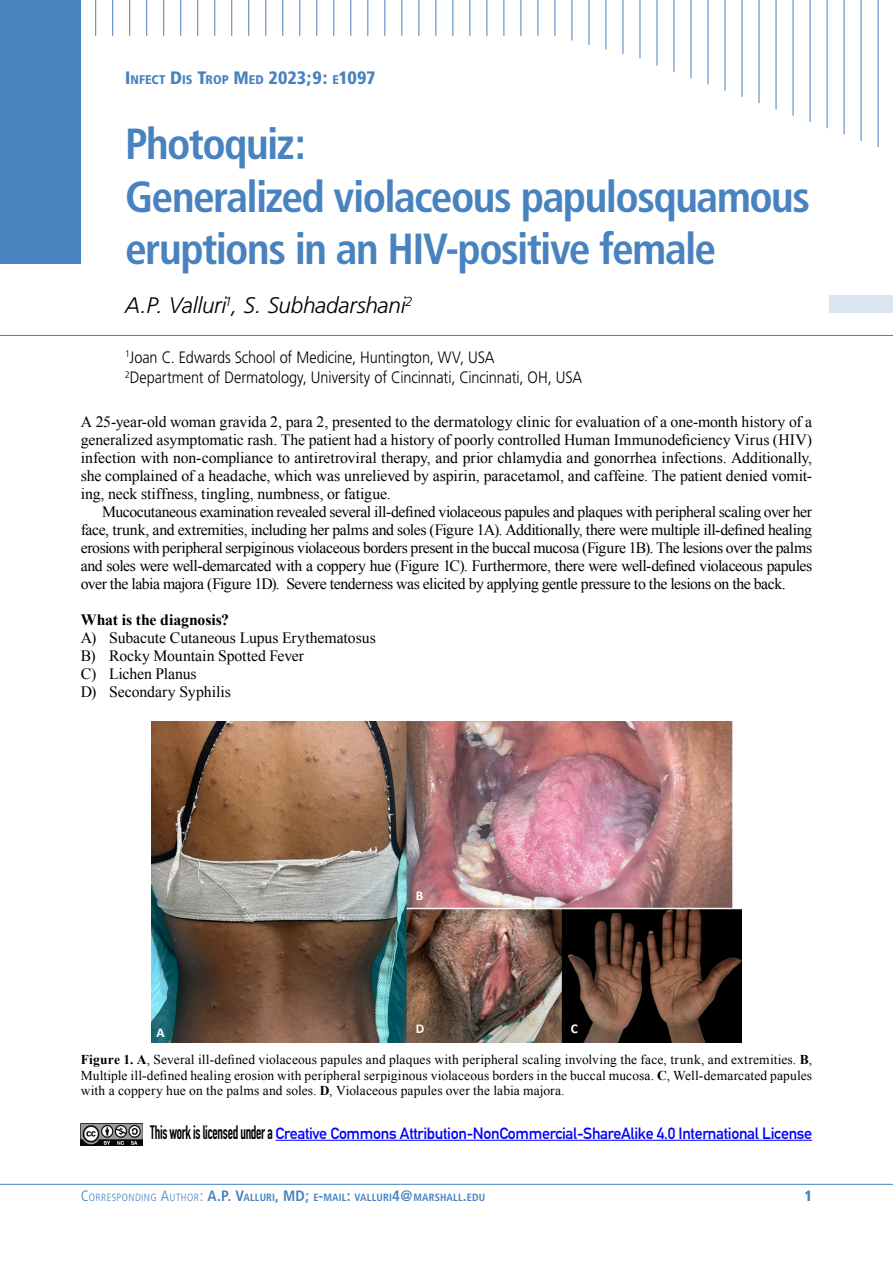
<style>
.page{position:relative;width:893px;height:1263px;background:#fff}
.page>*{position:absolute;margin:0;border:0;box-sizing:border-box;transform-origin:0 0}
.t1{font:700 condensed 43.5px/52.7px "Frutiger";letter-spacing:-.035em;color:#4882bf}
.t2{font:italic 300 22.5px "Frutiger";letter-spacing:-.015em;color:#000}
.t3{font:900 condensed 18px "Frutiger";color:#4882bf}
.t4{font:300 16.5px/20.1px "Frutiger";letter-spacing:-.005em;color:#000;scale:.88 1}
.t5{font:700 15.9px "DIN Alternate";letter-spacing:-.02em;color:#00f}
.t6{font:15.75px/18px "Times New Roman";letter-spacing:-.01em;color:#000;text-align:justify}
.t7{font:700 15.75px "Times New Roman";letter-spacing:-.005em;color:#000}
.t8{font:900 condensed 15px "Frutiger";color:#4882bf}
.t9{font:13.5px/15.8px "Times New Roman";letter-spacing:.005em;color:#000;text-align:justify}
.t10{font:700 13.5px "Calibri";color:#fff}
.t11{font:700 condensed 10.5px "Frutiger";letter-spacing:.015em;color:#4882bf}
.s1{font-size:12.6px}
.s2{font-weight:700}
.s3{font-family:"DIN Condensed";font-size:19.2px;color:#000}
.s4{font-weight:300;font-size:15px}
.s5{font-weight:300}
.s6{font-size:15px}
</style>
<div class="page">
<hr style="left:878px;top:0;width:1px;height:147px;background:#4882bf">
<hr style="left:861px;top:0;width:1px;height:141px;background:#4882bf">
<hr style="left:844px;top:0;width:1px;height:134px;background:#4882bf">
<hr style="left:827px;top:0;width:1px;height:128px;background:#4882bf">
<hr style="left:810px;top:0;width:1px;height:122px;background:#4882bf">
<hr style="left:793px;top:0;width:1px;height:116px;background:#4882bf">
<hr style="left:776px;top:0;width:1px;height:109px;background:#4882bf">
<hr style="left:759px;top:0;width:1px;height:103px;background:#4882bf">
<hr style="left:742px;top:0;width:1px;height:97px;background:#4882bf">
<hr style="left:725px;top:0;width:1px;height:91px;background:#4882bf">
<hr style="left:708px;top:0;width:1px;height:84px;background:#4882bf">
<hr style="left:691px;top:0;width:1px;height:78px;background:#4882bf">
<hr style="left:674px;top:0;width:1px;height:72px;background:#4882bf">
<hr style="left:657px;top:0;width:1px;height:66px;background:#4882bf">
<hr style="left:640px;top:0;width:1px;height:58px;background:#4882bf">
<hr style="left:623px;top:0;width:1px;height:54px;background:#4882bf">
<hr style="left:606px;top:0;width:1px;height:49px;background:#4882bf">
<hr style="left:589px;top:0;width:1px;height:45px;background:#4882bf">
<hr style="left:572px;top:0;width:1px;height:40px;background:#4882bf">
<hr style="left:555px;top:0;width:1px;height:36px;background:#4882bf">
<hr style="left:537px;top:0;width:1px;height:36px;background:#4882bf">
<hr style="left:520px;top:0;width:1px;height:36px;background:#4882bf">
<hr style="left:503px;top:0;width:1px;height:36px;background:#4882bf">
<hr style="left:486px;top:0;width:1px;height:36px;background:#4882bf">
<hr style="left:469px;top:0;width:1px;height:36px;background:#4882bf">
<hr style="left:452px;top:0;width:1px;height:36px;background:#4882bf">
<hr style="left:435px;top:0;width:1px;height:36px;background:#4882bf">
<hr style="left:418px;top:0;width:1px;height:36px;background:#4882bf">
<hr style="left:401px;top:0;width:1px;height:36px;background:#4882bf">
<hr style="left:384px;top:0;width:1px;height:36px;background:#4882bf">
<hr style="left:367px;top:0;width:1px;height:36px;background:#4882bf">
<hr style="left:350px;top:0;width:1px;height:36px;background:#4882bf">
<hr style="left:333px;top:0;width:1px;height:36px;background:#4882bf">
<hr style="left:316px;top:0;width:1px;height:36px;background:#4882bf">
<hr style="left:299px;top:0;width:1px;height:36px;background:#4882bf">
<hr style="left:282px;top:0;width:1px;height:36px;background:#4882bf">
<hr style="left:265px;top:0;width:1px;height:36px;background:#4882bf">
<hr style="left:248px;top:0;width:1px;height:36px;background:#4882bf">
<hr style="left:231px;top:0;width:1px;height:36px;background:#4882bf">
<hr style="left:214px;top:0;width:1px;height:36px;background:#4882bf">
<hr style="left:197px;top:0;width:1px;height:36px;background:#4882bf">
<hr style="left:180px;top:0;width:1px;height:36px;background:#4882bf">
<hr style="left:163px;top:0;width:1px;height:36px;background:#4882bf">
<hr style="left:146px;top:0;width:1px;height:36px;background:#4882bf">
<hr style="left:129px;top:0;width:1px;height:36px;background:#4882bf">
<hr style="left:112px;top:0;width:1px;height:36px;background:#4882bf">
<hr style="left:95px;top:0;width:1px;height:36px;background:#4882bf">
<hr style="left:0;top:1184px;width:893px;height:1px;background:#4882bf">
<div style="left:0;top:0;width:81px;height:264px;background:#4882bf"></div>
<div style="left:829px;top:295px;width:64px;height:18px;background:#dae6f2"></div>
<hr style="left:0;top:335px;width:893px;height:1px;background:#4882bf">
<hr style="left:276px;top:1140px;width:536px;height:1px;background:#00f">
<img style="left:81px;top:1124px;width:61px;height:21px">
<img style="left:152px;top:722px;width:589px;height:320px">
<p class="t3" style="left:125px;top:67px;width:252px">I<span class="s1">NFECT</span> D<span class="s1">IS</span> T<span class="s1">ROP</span> M<span class="s1">ED</span> 2023;9: <span class="s1">E</span>1097</p>
<h1 class="t1" style="left:125px;top:118px;width:687px">Photoquiz:<br>Generalized violaceous papulosquamous eruptions in an HIV-positive female</h1>
<h2 class="t2" style="left:125px;top:292px;width:289px">A.P. Valluri<sup>1</sup>, S. Subhadarshani<sup>2</sup></h2>
<p class="t4" style="left:125px;top:347px;width:521px"><sup>1</sup>Joan C. Edwards School of Medicine, Huntington, WV, USA<br><sup>2</sup>Department of Dermatology, University of Cincinnati, Cincinnati, OH, USA</p>
<p class="t6" style="left:81px;top:413px;width:733px">A 25-year-old woman gravida 2, para 2, presented to the dermatology clinic for evaluation of a one-month history of a generalized asymptomatic rash. The patient had a history of poorly controlled Human Immunodeficiency Virus (HIV) infection with non-compliance to antiretroviral therapy, and prior chlamydia and gonorrhea infections. Additionally, she complained of a headache, which was unrelieved by aspirin, paracetamol, and caffeine. The patient denied vomit&shy;ing, neck stiffness, tingling, numbness, or fatigue.</p>
<p class="t6" style="left:81px;top:503px;width:733px;text-indent:21px">Mucocutaneous examination revealed several ill-defined violaceous papules and plaques with peripheral scaling over her face, trunk, and extremities, including her palms and soles (Figure 1A). Additionally, there were multiple ill-defined healing erosions with peripheral serpiginous violaceous borders present in the buccal mucosa (Figure 1B). The lesions over the palms and soles were well-demarcated with a coppery hue (Figure 1C). Furthermore, there were well-defined violaceous papules over the labia majora (Figure 1D). Severe tenderness was elicited by applying gentle pressure to the lesions on the back.</p>
<p class="t7" style="left:81px;top:609px;width:150px">What is the diagnosis?</p>
<p class="t6" style="left:81px;top:629px;width:297px;text-align:left">A) Subacute Cutaneous Lupus Erythematosus<br>B) Rocky Mountain Spotted Fever<br>C) Lichen Planus<br>D) Secondary Syphilis</p>
<p class="t10" style="left:156px;top:1024px;width:10px">A</p>
<p class="t10" style="left:416px;top:887px;width:9px">B</p>
<p class="t10" style="left:416px;top:1020px;width:10px">D</p>
<p class="t10" style="left:571px;top:1020px;width:9px">C</p>
<p class="t9" style="left:81px;top:1051px;width:733px"><span class="s2">Figure 1. A</span>, Several ill-defined violaceous papules and plaques with peripheral scaling involving the face, trunk, and extremities. <span class="s2">B</span>, Multiple ill-defined healing erosion with peripheral serpiginous violaceous borders in the buccal mucosa. <span class="s2">C</span>, Well-demarcated papules with a coppery hue on the palms and soles. <span class="s2">D</span>, Violaceous papules over the labia majora.</p>
<p class="t5" style="left:150px;top:1121px;width:663px"><span class="s3">This work is licensed under a</span> Creative Commons Attribution-NonCommercial-ShareAlike 4.0 International License</p>
<p class="t11" style="left:81px;top:1191px;width:406px"><span class="s4">C</span><span class="s5">ORRESPONDING</span> <span class="s4">A</span><span class="s5">UTHOR</span><span class="s4">:</span> <span class="s6">A.P. V</span>ALLURI<span class="s6">, MD;</span> E<span class="s6">-</span>MAIL<span class="s6">:</span> VALLURI<span class="s6">4@</span>MARSHALL<span class="s6">.</span>EDU</p>
<p class="t8" style="left:804px;top:1187px;width:9px">1</p>
</div>
